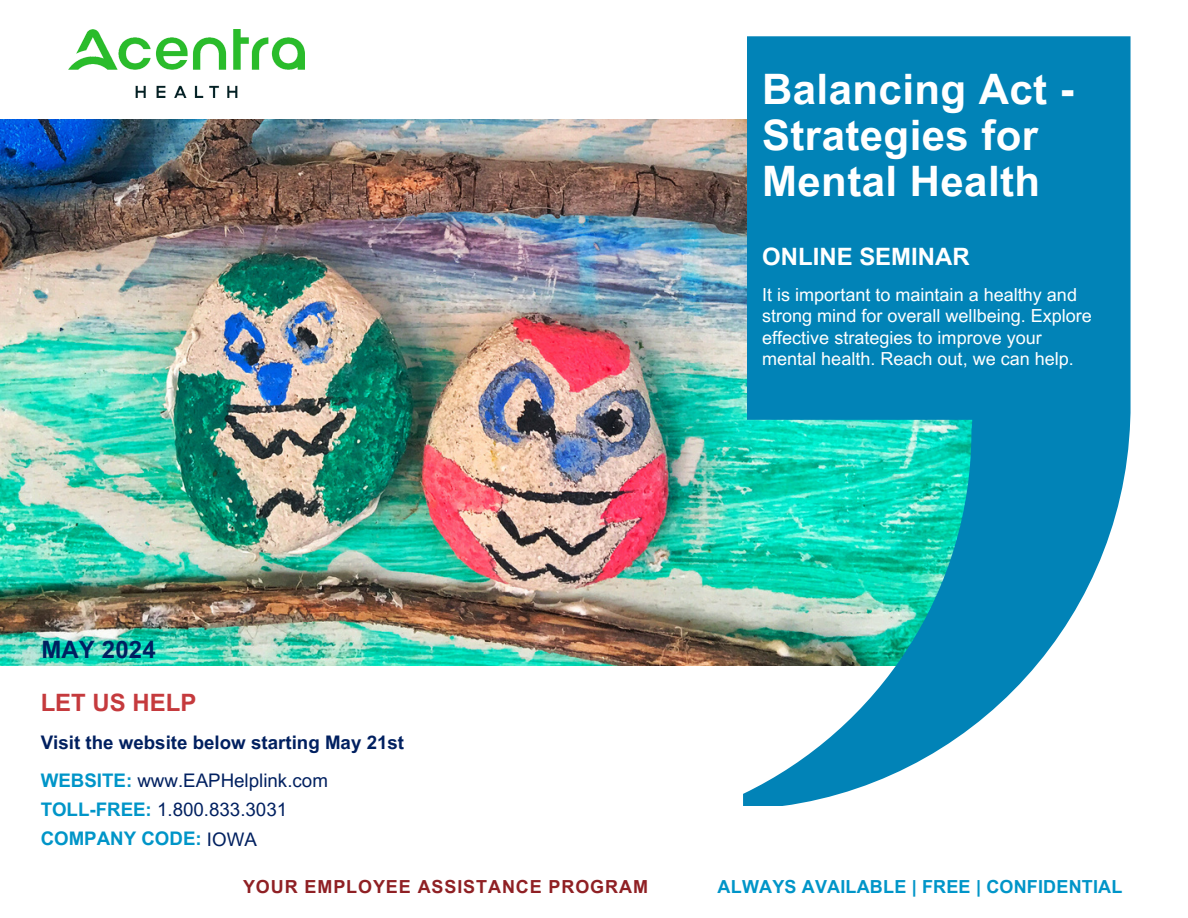
<style>
.page{position:relative;width:1188px;height:918px;background:#fff}
.page>*{position:absolute;margin:0;border:0;box-sizing:border-box;transform-origin:0 0}
.t1{font:700 42px/46.2px "Arial MT Pro";letter-spacing:.01em;color:#fff}
.t2{font:700 24px "Arial MT Pro";color:#fff}
.t3{font:700 24px "Arial MT Pro";color:#c53a3d}
.t4{font:700 24px "Arial MT Pro";letter-spacing:.005em;color:#002060}
.t5{font:18.75px/29.2px "Arial MT Pro";color:#002060}
.t6{font:700 18.75px "Arial MT Pro";color:#002060}
.t7{font:18px/21.3px "Arial MT Pro";color:#fff}
.t8{font:700 18px "Arial MT Pro";letter-spacing:.01em;color:#0095c8}
.t9{font:700 18px "Arial MT Pro";letter-spacing:.05em;color:#8f2024}
.s1{font-weight:700;color:#0095c8}
</style>
<div class="page">
<img style="left:0;top:120px;width:743px;height:545px">
<svg style="left:743px;top:36px;width:388px;height:770px;fill:#0183b7"></svg>
<img style="left:68px;top:30px;width:236px;height:67px">
<h1 class="t1" style="left:762px;top:71px;width:313px">Balancing Act -<br>Strategies for<br>Mental Health</h1>
<h2 class="t4" style="left:41px;top:640px;width:116px">MAY 2024</h2>
<h2 class="t3" style="left:41px;top:693px;width:157px">LET US HELP</h2>
<p class="t6" style="left:41px;top:736px;width:365px">Visit the website below starting May 21st</p>
<p class="t5" style="left:41px;top:768px;width:289px"><span class="s1">WEBSITE:</span> www.EAPHelplink.com<br><span class="s1">TOLL-FREE:</span> 1.800.833.3031<br><span class="s1">COMPANY CODE:</span> IOWA</p>
<h2 class="t2" style="left:762px;top:248px;width:209px">ONLINE SEMINAR</h2>
<p class="t7" style="left:762px;top:286px;width:331px">It is important to maintain a healthy and strong mind for overall wellbeing. Explore effective strategies to improve your mental health. Reach out, we can help.</p>
<p class="t9" style="left:243px;top:880px;width:406px">YOUR EMPLOYEE ASSISTANCE PROGRAM</p>
<p class="t8" style="left:718px;top:880px;width:406px">ALWAYS AVAILABLE | FREE | CONFIDENTIAL</p>
</div>
